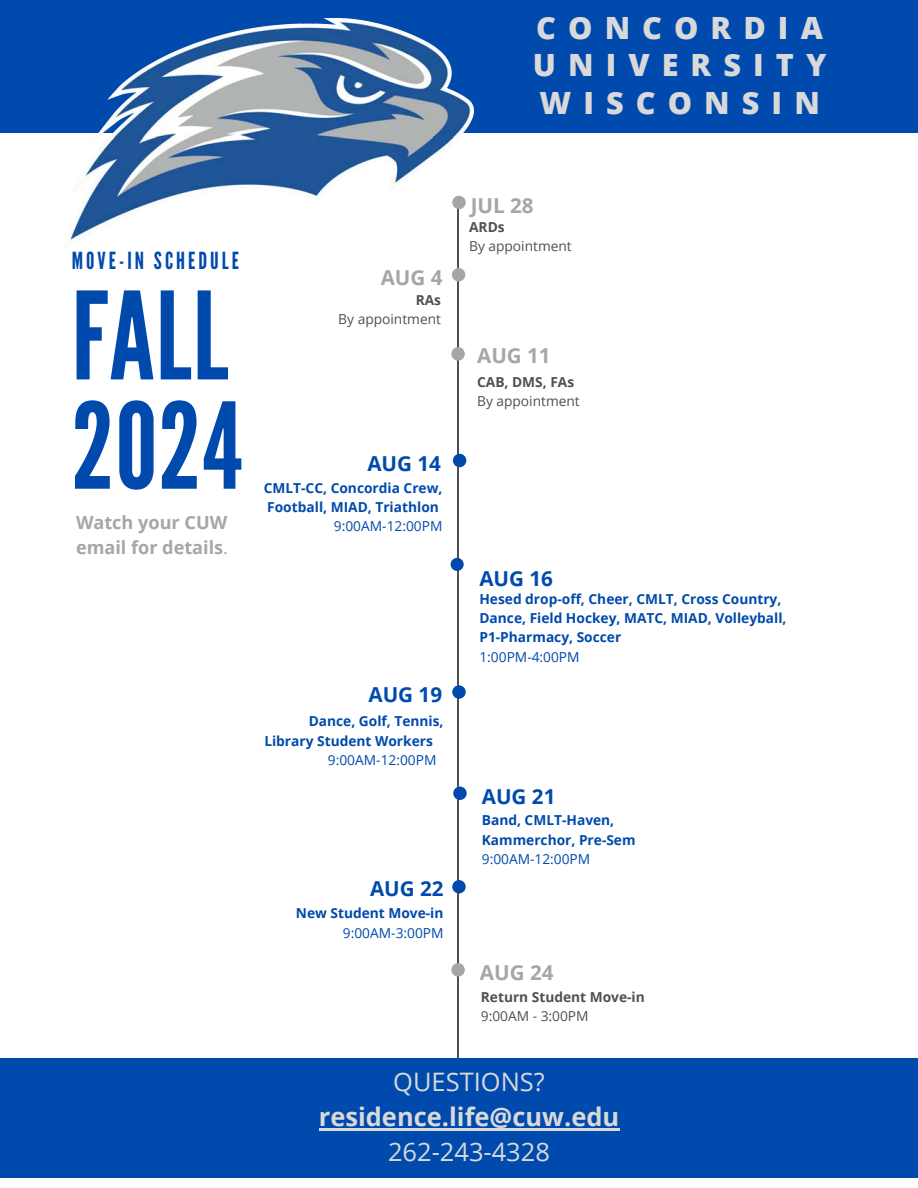
<style>
.page{position:relative;width:918px;height:1188px;background:#fff}
.page>*{position:absolute;margin:0;border:0;box-sizing:border-box;transform-origin:0 0}
.t1{font:121.05px "League Gothic";color:#004aad}
.t2{font:118.95px "League Gothic";color:#004aad}
.t3{font:800 30.6px/37.7px "Open Sans";letter-spacing:.395em;color:#d9d9d9;text-align:justify}
.t4{font:25.5px/35.2px "Open Sans";color:#d9d9d9;text-align:center}
.t5{font:23.55px "League Gothic";letter-spacing:.13em;color:#004aad}
.t6{font:700 20.7px "Open Sans";color:#004aad}
.t7{font:700 20.7px "Open Sans";color:#a6a6a6}
.t8{font:700 18.15px/25px "Open Sans";color:#a6a6a6}
.t9{font:700 13.8px/19.2px "Open Sans";color:#004aad}
.t10{font:13.8px "Open Sans";color:#004aad}
.t11{font:13.8px "Open Sans";color:#4f5051}
.t12{font:700 13.8px "Open Sans";color:#4f5051}
.s1{font-weight:400}
.s2{font-weight:700}
</style>
<div class="page">
<hr style="left:457px;top:198px;width:1px;height:860px;background:#4f5051">
<div style="left:451px;top:347px;width:14px;height:14px;background:#a6a6a6;border-radius:50%"></div>
<div style="left:0;top:0;width:918px;height:133px;background:#004aad"></div>
<div style="left:0;top:1058px;width:918px;height:119px;background:#004aad"></div>
<div style="left:453px;top:454px;width:13px;height:13px;background:#004aad;border-radius:50%"></div>
<div style="left:451px;top:558px;width:13px;height:13px;background:#004aad;border-radius:50%"></div>
<div style="left:453px;top:787px;width:14px;height:13px;background:#004aad;border-radius:50%"></div>
<div style="left:452px;top:880px;width:14px;height:13px;background:#004aad;border-radius:50%"></div>
<div style="left:451px;top:963px;width:14px;height:14px;background:#a6a6a6;border-radius:50%"></div>
<div style="left:452px;top:685px;width:14px;height:14px;background:#004aad;border-radius:50%"></div>
<div style="left:452px;top:268px;width:13px;height:13px;background:#a6a6a6;border-radius:50%"></div>
<img style="left:69px;top:18px;width:405px;height:231px">
<hr style="left:319px;top:1128px;width:300px;height:2px;background:#d9d9d9">
<p class="t3" style="left:533px;top:9px;width:295px">CONCORDIA UNIVERSITY WISCONSIN</p>
<h5 class="t5" style="left:72px;top:247px;width:169px">MOVE-IN SCHEDULE</h5>
<p class="t1" style="left:72px;top:266px;width:158px">FALL</p>
<p class="t2" style="left:72px;top:378px;width:172px">2024</p>
<p class="t8" style="left:76px;top:509px;width:154px">Watch your CUW email for details<span class="s1">.</span></p>
<p class="t7" style="left:381px;top:263px;width:63px">AUG 4</p>
<h5 class="t12" style="left:416px;top:290px;width:27px">RAs</h5>
<p class="t11" style="left:338px;top:309px;width:104px">By appointment</p>
<h1 class="t6" style="left:367px;top:449px;width:75px">AUG 14</h1>
<h5 class="t9" style="left:264px;top:478px;width:180px">CMLT-CC, Concordia Crew,<br>Football, MIAD, Triathlon</h5>
<p class="t10" style="left:334px;top:516px;width:110px">9:00AM-12:00PM</p>
<p class="t6" style="left:369px;top:680px;width:75px">AUG 19</p>
<h2 class="t9" style="left:264px;top:711px;width:181px;text-indent:44px">Dance, Golf, Tennis,<br>Library Student Workers</h2>
<p class="t10" style="left:328px;top:750px;width:110px">9:00AM-12:00PM</p>
<p class="t6" style="left:370px;top:874px;width:75px">AUG 22</p>
<h5 class="t9" style="left:296px;top:903px;width:149px">New Student Move-in</h5>
<p class="t10" style="left:343px;top:923px;width:102px">9:00AM-3:00PM</p>
<p class="t7" style="left:471px;top:191px;width:64px">JUL 28</p>
<p class="t12" style="left:469px;top:217px;width:37px">ARDs</p>
<p class="t11" style="left:469px;top:236px;width:104px">By appointment</p>
<p class="t7" style="left:477px;top:341px;width:75px">AUG 11</p>
<p class="t12" style="left:477px;top:372px;width:99px">CAB, DMS, FAs</p>
<h5 class="t11" style="left:477px;top:391px;width:104px">By appointment</h5>
<h3 class="t6" style="left:479px;top:564px;width:75px">AUG 16</h3>
<p class="t9" style="left:479px;top:589px;width:309px">Hesed drop-off, Cheer, CMLT, Cross Country,<br>Dance, Field Hockey, MATC, MIAD, Volleyball,<br>P1-Pharmacy, Soccer</p>
<p class="t10" style="left:479px;top:647px;width:102px">1:00PM-4:00PM</p>
<h5 class="t6" style="left:482px;top:781px;width:75px">AUG 21</h5>
<p class="t9" style="left:482px;top:810px;width:155px">Band, CMLT-Haven,<br>Kammerchor, Pre-Sem</p>
<p class="t10" style="left:482px;top:849px;width:110px">9:00AM-12:00PM</p>
<p class="t7" style="left:480px;top:958px;width:75px">AUG 24</p>
<p class="t12" style="left:481px;top:987px;width:166px">Return Student Move-in</p>
<h6 class="t11" style="left:481px;top:1006px;width:109px">9:00AM - 3:00PM</h6>
<h5 class="t4" style="left:319px;top:1063px;width:302px">QUESTIONS? <span class="s2">residence.life@cuw.edu<br></span>262-243-4328</h5>
</div>
